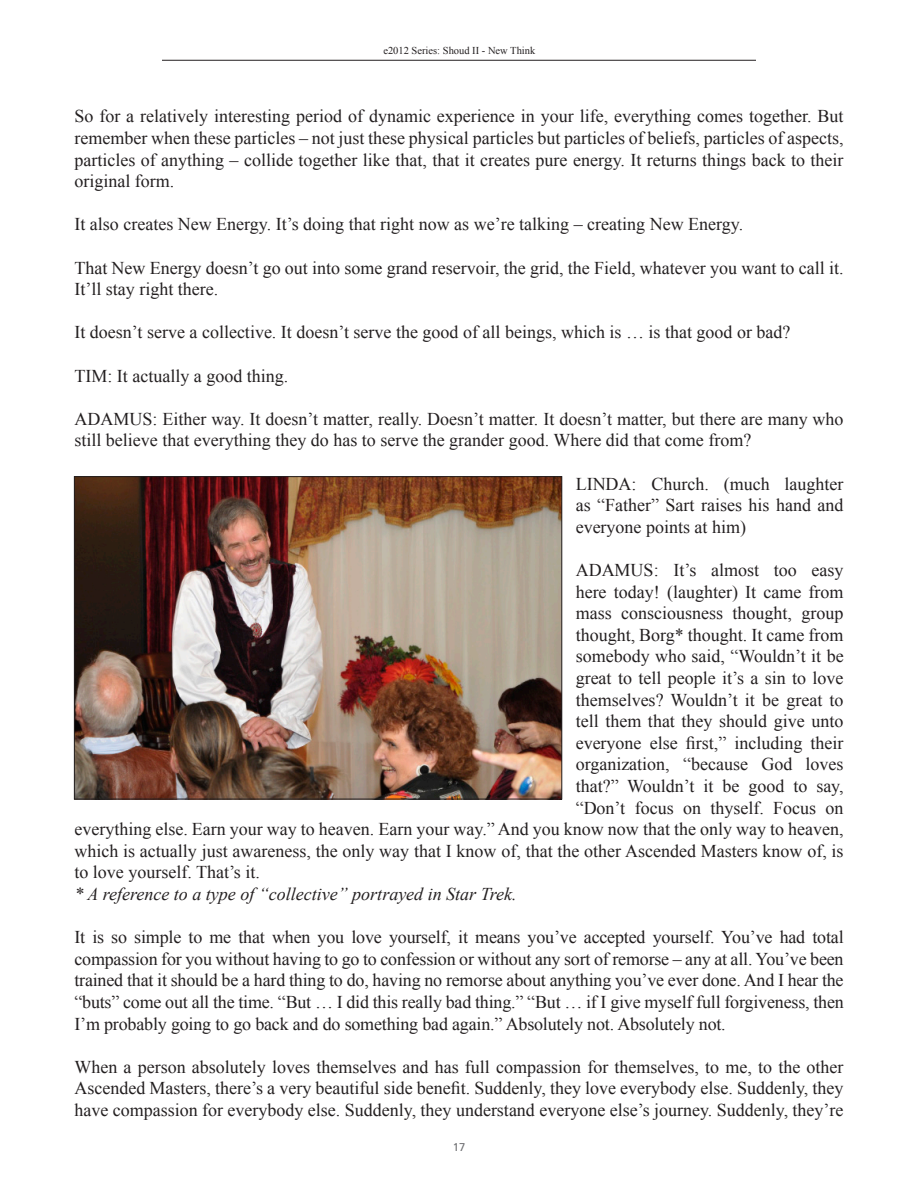
<style>
.page{position:relative;width:918px;height:1188px;background:#fff}
.page>*{position:absolute;margin:0;border:0;box-sizing:border-box;transform-origin:0 0}
.t1{font:18px/21.6px "Times New Roman";color:#231f20;text-align:justify}
.t2{font:italic 18px "Times New Roman";color:#231f20}
.t3{font:11.25px "Frutiger";color:#6c6d70}
.t4{font:10.5px "Times New Roman";color:#231f20}
</style>
<div class="page">
<hr style="left:162px;top:60px;width:594px;height:1px;background:#231f20">
<img style="left:76px;top:478px;width:484px;height:319px">
<div style="left:74px;top:476px;width:488px;height:323px;border:1px solid #231f20"></div>
<p class="t4" style="left:383px;top:43px;width:154px">e2012 Series: Shoud II - New Think</p>
<p class="t1" style="left:74px;top:105px;width:771px">So for a relatively interesting period of dynamic experience in your life, everything comes together. But remember when these particles – not just these physical particles but particles of beliefs, particles of aspects, particles of anything – collide together like that, that it creates pure energy. It returns things back to their original form.</p>
<p class="t1" style="left:74px;top:213px;width:670px">It also creates New Energy. It’s doing that right now as we’re talking – creating New Energy.</p>
<p class="t1" style="left:74px;top:256px;width:771px">That New Energy doesn’t go out into some grand reservoir, the grid, the Field, whatever you want to call it.<br>It’ll stay right there.</p>
<p class="t1" style="left:74px;top:321px;width:718px">It doesn’t serve a collective. It doesn’t serve the good of all beings, which is … is that good or bad?</p>
<p class="t1" style="left:74px;top:364px;width:215px">TIM: It actually a good thing.</p>
<p class="t1" style="left:74px;top:408px;width:771px">ADAMUS: Either way. It doesn’t matter, really. Doesn’t matter. It doesn’t matter, but there are many who still believe that everything they do has to serve the grander good. Where did that come from?</p>
<p class="t1" style="left:576px;top:472px;width:269px">LINDA: Church. (much laughter as “Father” Sart raises his hand and everyone points at him)</p>
<p class="t1" style="left:576px;top:559px;width:269px">ADAMUS: It’s almost too easy</p>
<p class="t1" style="left:576px;top:580px;width:269px">here today! (laughter) It came from</p>
<p class="t1" style="left:576px;top:602px;width:269px">mass consciousness thought, group</p>
<p class="t1" style="left:576px;top:624px;width:269px">thought, Borg* thought. It came from</p>
<p class="t1" style="left:576px;top:645px;width:269px">somebody who said, “Wouldn’t it be</p>
<p class="t1" style="left:576px;top:667px;width:269px">great to tell people it’s a sin to love</p>
<p class="t1" style="left:576px;top:688px;width:269px">themselves? Wouldn’t it be great to</p>
<p class="t1" style="left:576px;top:710px;width:269px">tell them that they should give unto</p>
<p class="t1" style="left:576px;top:732px;width:269px">everyone else first,” including their</p>
<p class="t1" style="left:576px;top:753px;width:269px">organization, “because God loves</p>
<p class="t1" style="left:576px;top:775px;width:269px">that?” Wouldn’t it be good to say,</p>
<p class="t1" style="left:576px;top:796px;width:269px">“Don’t focus on thyself. Focus on</p>
<p class="t1" style="left:74px;top:818px;width:771px">everything else. Earn your way to heaven. Earn your way.” And you know now that the only way to heaven,</p>
<p class="t1" style="left:74px;top:840px;width:771px">which is actually just awareness, the only way that I know of, that the other Ascended Masters know of, is</p>
<p class="t1" style="left:74px;top:861px;width:187px">to love yourself. That’s it.</p>
<p class="t2" style="left:74px;top:881px;width:444px">* A reference to a type of “collective” portrayed in Star Trek.</p>
<p class="t1" style="left:74px;top:926px;width:771px">It is so simple to me that when you love yourself, it means you’ve accepted yourself. You’ve had total compassion for you without having to go to confession or without any sort of remorse – any at all. You’ve been trained that it should be a hard thing to do, having no remorse about anything you’ve ever done. And I hear the “buts” come out all the time. “But … I did this really bad thing.” “But … if I give myself full forgiveness, then I’m probably going to go back and do something bad again.” Absolutely not. Absolutely not.</p>
<p class="t1" style="left:74px;top:1056px;width:771px">When a person absolutely loves themselves and has full compassion for themselves, to me, to the other Ascended Masters, there’s a very beautiful side benefit. Suddenly, they love everybody else. Suddenly, they have compassion for everybody else. Suddenly, they understand everyone else’s journey. Suddenly, they’re</p>
<p class="t3" style="left:453px;top:1141px;width:14px">17</p>
</div>
